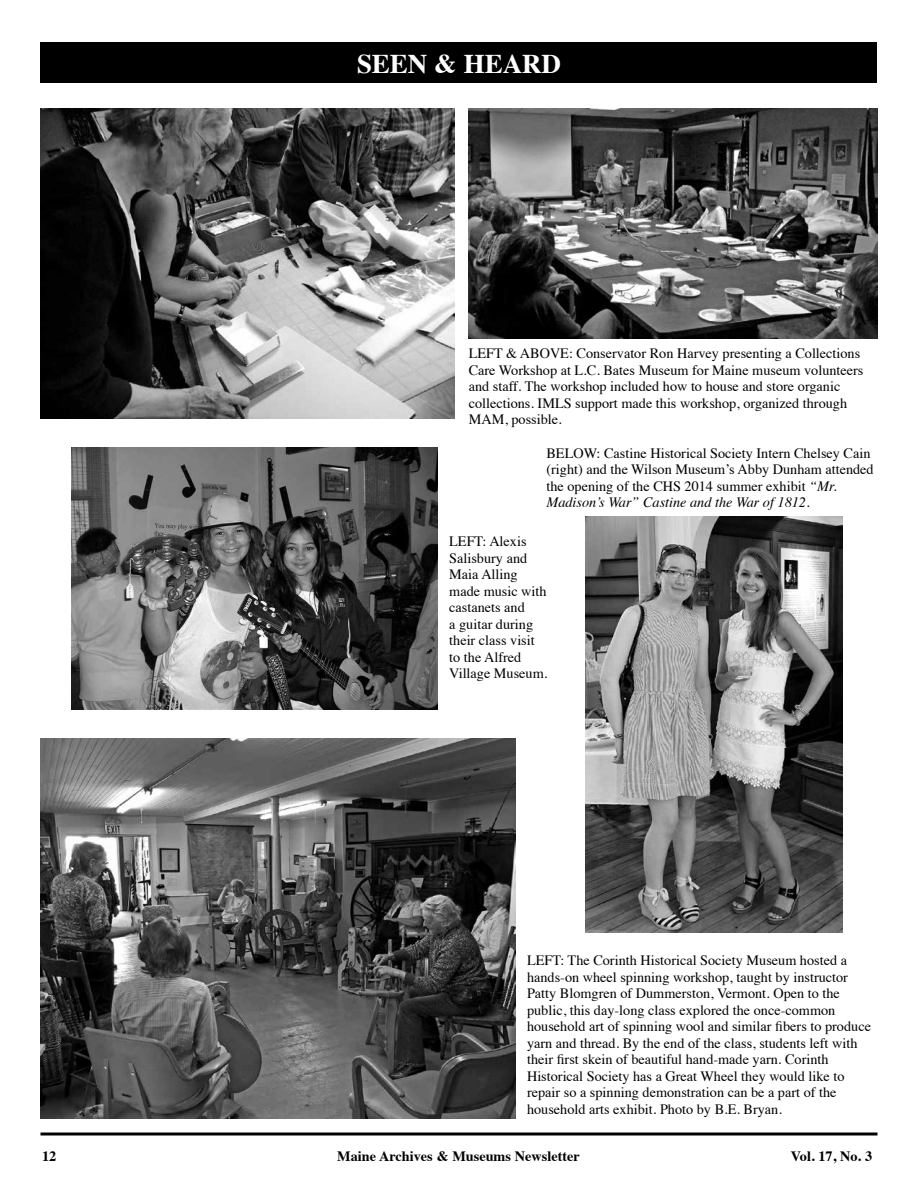
<style>
.page{position:relative;width:918px;height:1188px;background:#fff}
.page>*{position:absolute;margin:0;border:0;box-sizing:border-box;transform-origin:0 0}
.t1{font:700 27px "Times";letter-spacing:-.005em;color:#fff}
.t2{font:14.25px/16.5px "Times";color:#000}
.t3{font:700 14.25px "Times";color:#000}
.s1{font-style:italic}
</style>
<div class="page">
<svg style="left:40px;top:1132px;width:838px;height:4px;fill:#7f7f7f"></svg>
<div style="left:40px;top:42px;width:838px;height:41px;background:#000"></div>
<img style="left:71px;top:447px;width:367px;height:262px">
<img style="left:585px;top:516px;width:258px;height:417px">
<img style="left:41px;top:739px;width:474px;height:380px">
<img style="left:468px;top:108px;width:410px;height:231px">
<img style="left:41px;top:108px;width:413px;height:310px">
<h1 class="t1" style="left:357px;top:38px;width:205px">SEEN &amp; HEARD</h1>
<p class="t2" style="left:469px;top:344px;width:396px">LEFT &amp; ABOVE: Conservator Ron Harvey presenting a Collections Care Workshop at L.C. Bates Museum for Maine museum volunteers and staff. The workshop included how to house and store organic collections. IMLS support made this workshop, organized through MAM, possible.</p>
<p class="t2" style="left:546px;top:444px;width:329px">BELOW: Castine Historical Society Intern Chelsey Cain (right) and the Wilson Museum’s Abby Dunham attended the opening of the CHS 2014 summer exhibit <span class="s1">“Mr.<br>Madison’s War” Castine and the War of 1812.</span></p>
<p class="t2" style="left:449px;top:532px;width:100px">LEFT: Alexis<br>Salisbury and<br>Maia Alling made music with castanets and<br>a guitar during their class visit to the Alfred<br>Village Museum.</p>
<p class="t2" style="left:527px;top:951px;width:345px">LEFT: The Corinth Historical Society Museum hosted a hands-on wheel spinning workshop, taught by instructor Patty Blomgren of Dummerston, Vermont. Open to the public, this day-long class explored the once-common household art of spinning wool and similar fibers to produce yarn and thread. By the end of the class, students left with their first skein of beautiful hand-made yarn. Corinth Historical Society has a Great Wheel they would like to repair so a spinning demonstration can be a part of the household arts exhibit. Photo by B.E. Bryan.</p>
<p class="t3" style="left:42px;top:1142px;width:16px">12</p>
<p class="t3" style="left:337px;top:1142px;width:244px">Maine Archives &amp; Museums Newsletter</p>
<p class="t3" style="left:791px;top:1142px;width:83px">Vol. 17, No. 3</p>
</div>
